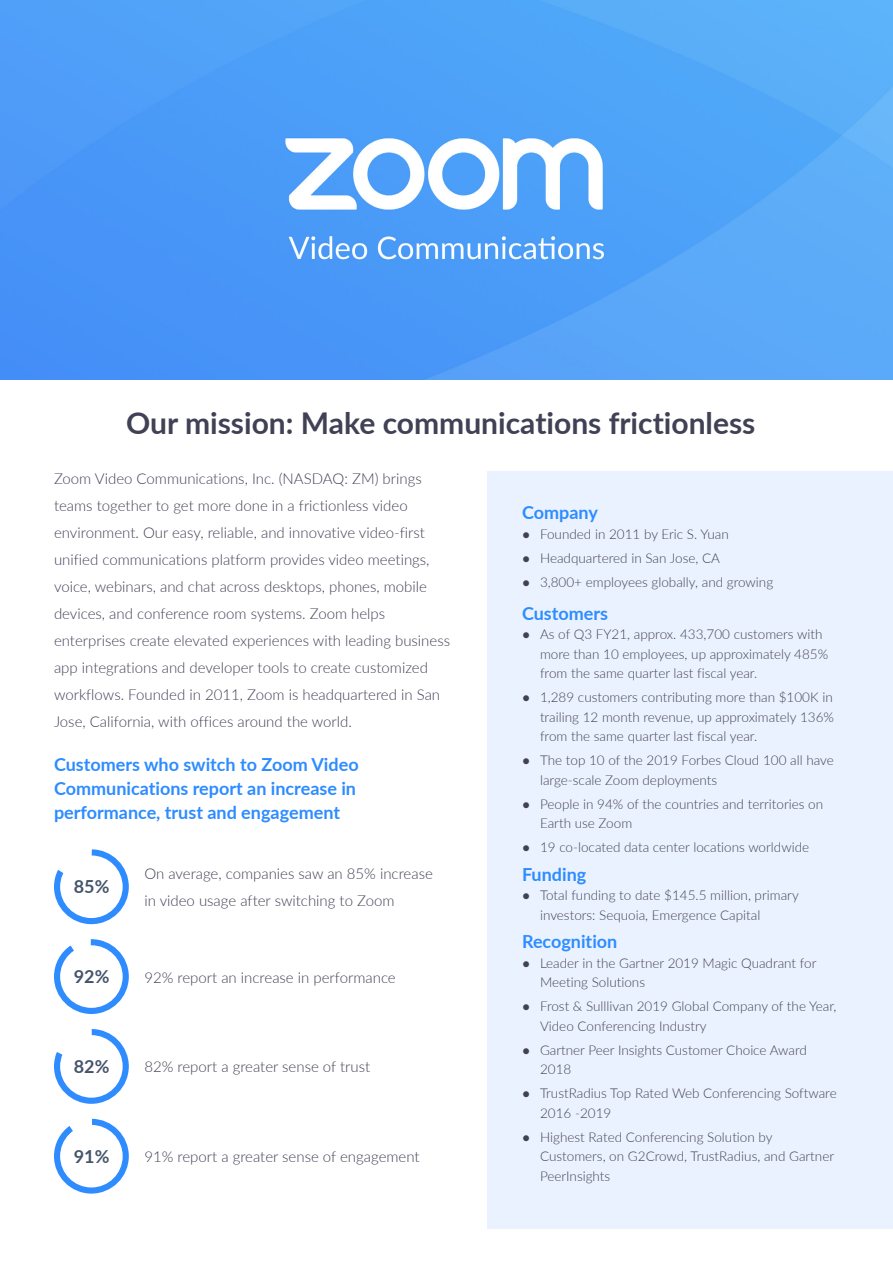
<style>
.page{position:relative;width:893px;height:1263px;background:#fff}
.page>*{position:absolute;margin:0;border:0;box-sizing:border-box;transform-origin:0 0}
.t1{font:700 30px "Lato";color:#414155}
.t2{font:700 18px/24px "Lato";color:#2d8cff}
.t3{font:700 18px "Lato";color:#45546b}
.t4{font:300 15px/27px "Lato";color:#414155}
.t5{font:300 13.5px/19.5px "Lato";color:#414155}
.s1{font-family:"Times New Roman";font-weight:400}
</style>
<div class="page">
<img style="left:0;top:0;width:893px;height:380px">
<div style="left:487px;top:472px;width:406px;height:757px;background:#ebf2ff"></div>
<svg style="left:54px;top:849px;width:75px;height:75px"></svg>
<div style="left:60px;top:855px;width:63px;height:63px;background:#fff;border-radius:50%"></div>
<svg style="left:54px;top:939px;width:75px;height:75px"></svg>
<div style="left:60px;top:945px;width:63px;height:63px;background:#fff;border-radius:50%"></div>
<svg style="left:54px;top:1029px;width:75px;height:75px"></svg>
<div style="left:60px;top:1035px;width:63px;height:63px;background:#fff;border-radius:50%"></div>
<svg style="left:54px;top:1119px;width:75px;height:74px"></svg>
<div style="left:60px;top:1125px;width:63px;height:62px;background:#fff;border-radius:50%"></div>
<h1 class="t1" style="left:126px;top:401px;width:631px">Our mission: Make communications frictionless</h1>
<p class="t4" style="left:54px;top:464px;width:398px">Zoom Video Communications, Inc. (NASDAQ: ZM) brings teams together to get more done in a frictionless video environment. Our easy, reliable, and innovative video-first unified communications platform provides video meetings, voice, webinars, and chat across desktops, phones, mobile devices, and conference room systems. Zoom helps enterprises create elevated experiences with leading business app integrations and developer tools to create customized workflows. Founded in 2011, Zoom is headquartered in San Jose, California, with offices around the world.</p>
<h2 class="t2" style="left:54px;top:752px;width:306px">Customers who switch to Zoom Video<br>Communications report an increase in performance, trust and engagement</h2>
<h2 class="t2" style="left:522px;top:500px;width:77px">Company</h2>
<p class="t5" style="left:522px;top:523px;width:208px"><span class="s1">●</span> Founded in 2011 by Eric S. Yuan</p>
<p class="t5" style="left:522px;top:547px;width:199px"><span class="s1">●</span> Headquartered in San Jose, CA</p>
<p class="t5" style="left:522px;top:571px;width:253px"><span class="s1">●</span> 3,800+ employees globally, and growing</p>
<h2 class="t2" style="left:522px;top:600px;width:88px">Customers</h2>
<p class="t5" style="left:540px;top:624px;width:290px;text-indent:-18px"><span class="s1">●</span> As of Q3 FY21, approx. 433,700 customers with more than 10 employees, up approximately 485% from the same quarter last fiscal year.</p>
<p class="t5" style="left:540px;top:687px;width:295px;text-align:justify;text-indent:-18px"><span class="s1">●</span> 1,289 customers contributing more than $100K in trailing 12 month revenue, up approximately 136% from the same quarter last fiscal year.</p>
<p class="t5" style="left:540px;top:750px;width:295px;text-indent:-18px"><span class="s1">●</span> The top 10 of the 2019 Forbes Cloud 100 all have large-scale Zoom deployments</p>
<p class="t5" style="left:540px;top:793px;width:285px;text-indent:-18px"><span class="s1">●</span> People in 94% of the countries and territories on<br>Earth use Zoom</p>
<p class="t5" style="left:522px;top:837px;width:289px"><span class="s1">●</span> 19 co-located data center locations worldwide</p>
<h2 class="t2" style="left:522px;top:861px;width:66px">Funding</h2>
<p class="t5" style="left:540px;top:885px;width:260px;text-indent:-18px"><span class="s1">●</span> Total funding to date $145.5 million, primary investors: Sequoia, Emergence Capital</p>
<h2 class="t2" style="left:522px;top:929px;width:97px">Recognition</h2>
<p class="t5" style="left:540px;top:952px;width:278px;text-indent:-18px"><span class="s1">●</span> Leader in the Gartner 2019 Magic Quadrant for<br>Meeting Solutions</p>
<p class="t5" style="left:540px;top:996px;width:298px;text-indent:-18px"><span class="s1">●</span> Frost &amp; Sulllivan 2019 Global Company of the Year,<br>Video Conferencing Industry</p>
<p class="t5" style="left:540px;top:1039px;width:268px;text-indent:-18px"><span class="s1">●</span> Gartner Peer Insights Customer Choice Award<br>2018</p>
<p class="t5" style="left:540px;top:1083px;width:298px;text-indent:-18px"><span class="s1">●</span> TrustRadius Top Rated Web Conferencing Software<br>2016 -2019</p>
<p class="t5" style="left:540px;top:1126px;width:296px;text-indent:-18px"><span class="s1">●</span> Highest Rated Conferencing Solution by<br>Customers, on G2Crowd, TrustRadius, and Gartner<br>PeerInsights</p>
<p class="t4" style="left:144px;top:860px;width:290px">On average, companies saw an 85% increase in video usage after switching to Zoom</p>
<h2 class="t3" style="left:74px;top:873px;width:37px">85%</h2>
<h2 class="t3" style="left:74px;top:963px;width:37px">92%</h2>
<p class="t4" style="left:144px;top:963px;width:253px">92% report an increase in performance</p>
<h2 class="t3" style="left:74px;top:1053px;width:37px">82%</h2>
<p class="t4" style="left:144px;top:1053px;width:227px">82% report a greater sense of trust</p>
<h2 class="t3" style="left:74px;top:1143px;width:37px">91%</h2>
<p class="t4" style="left:144px;top:1143px;width:277px">91% report a greater sense of engagement</p>
</div>
